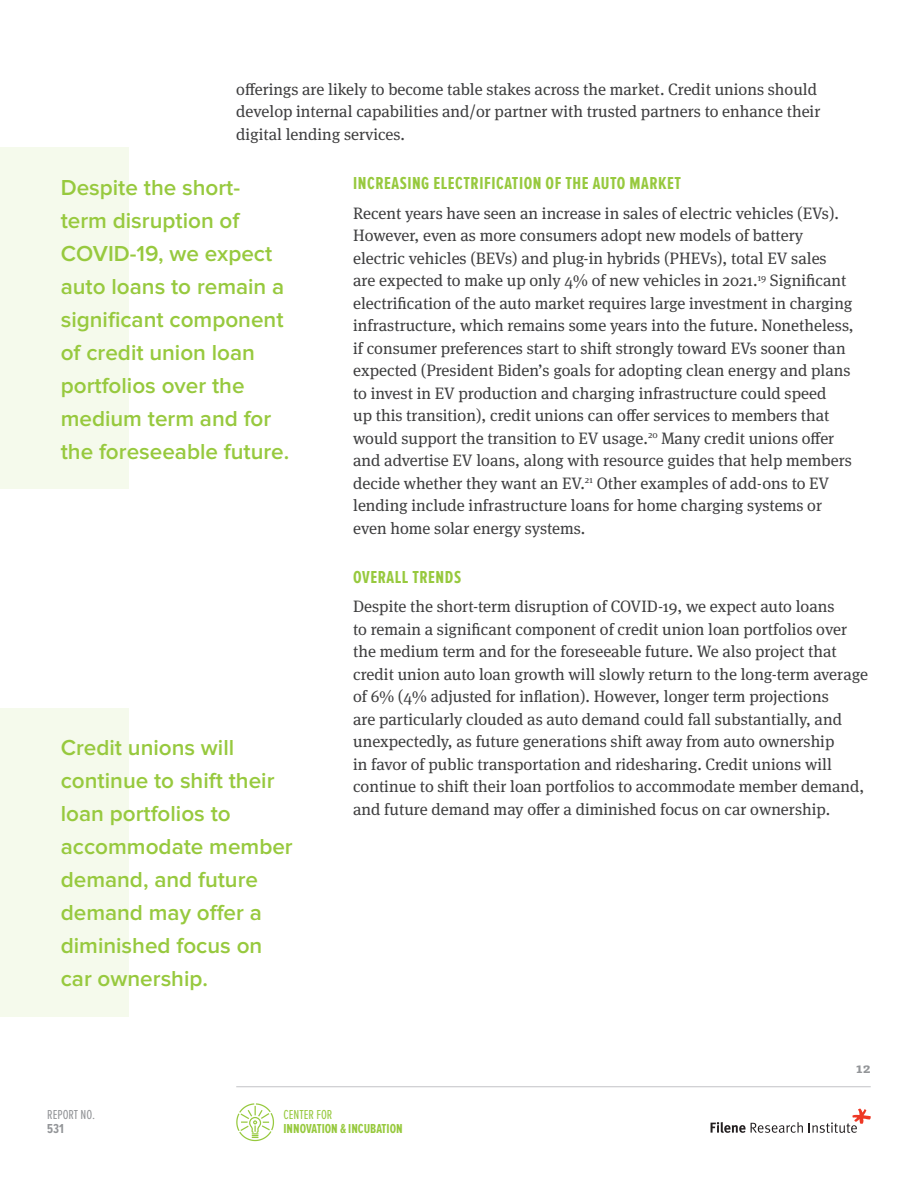
<style>
.page{position:relative;width:918px;height:1188px;background:#fff}
.page>*{position:absolute;margin:0;border:0;box-sizing:border-box;transform-origin:0 0}
.Sidebar___Pull_Quote{font:600 22.5px/33px "Proxima Nova";color:#97c93e}
.t1{font:700 18px "Proxima Nova Ex Cn";letter-spacing:.03em;color:#97c93e}
.Main_column___Basic{font:16.5px/22.5px "Meta Serif Pro";color:#3e3e3f}
.t2{font:700 13.5px "Proxima Nova Ex Cn";color:#97c93e}
.t3{font:13.5px "Proxima Nova Ex Cn";color:#97c93e}
.t4{font:13.5px "Proxima Nova Ex Cn";color:#939598}
.t5{font:700 13.5px "Proxima Nova Ex Cn";color:#939598}
.t6{font:700 13.5px "Tisa Pro";color:#939598}
</style>
<div class="page">
<hr style="left:236px;top:1086px;width:635px;height:1px;background:#c2c3c6">
<svg style="left:711px;top:1122px;width:92px;height:11px"></svg>
<svg style="left:809px;top:1109px;width:62px;height:24px"></svg>
<svg style="left:236px;top:1103px;width:38px;height:38px"></svg>
<div style="left:0;top:708px;width:128px;height:308px;background:#f5faec"></div>
<div style="left:0;top:147px;width:128px;height:342px;background:#f5faec"></div>
<p class="Main_column___Basic" style="left:236px;top:77px;width:586px">offerings are likely to become table stakes across the market. Credit unions should develop internal capabilities and/or partner with trusted partners to enhance their digital lending services.</p>
<p class="t1" style="left:353px;top:173px;width:329px">INCREASING ELECTRIFICATION OF THE AUTO MARKET</p>
<p class="Main_column___Basic" style="left:353px;top:201px;width:502px">Recent years have seen an increase in sales of electric vehicles (EVs).<br>However, even as more consumers adopt new models of battery electric vehicles (BEVs) and plug-in hybrids (PHEVs), total EV sales<br>are expected to make up only 4% of new vehicles in 2021.<sup>19</sup> Significant electrification of the auto market requires large investment in charging infrastructure, which remains some years into the future. Nonetheless, if consumer preferences start to shift strongly toward EVs sooner than expected (President Biden’s goals for adopting clean energy and plans to invest in EV production and charging infrastructure could speed<br>up this transition), credit unions can offer services to members that would support the transition to EV usage.<sup>20</sup> Many credit unions offer and advertise EV loans, along with resource guides that help members decide whether they want an EV.<sup>21</sup> Other examples of add-ons to EV lending include infrastructure loans for home charging systems or even home solar energy systems.</p>
<p class="t1" style="left:353px;top:567px;width:109px">OVERALL TRENDS</p>
<p class="Main_column___Basic" style="left:353px;top:594px;width:516px">Despite the short-term disruption of COVID-19, we expect auto loans<br>to remain a significant component of credit union loan portfolios over the medium term and for the foreseeable future. We also project that credit union auto loan growth will slowly return to the long-term average of 6% (4% adjusted for inflation). However, longer term projections<br>are particularly clouded as auto demand could fall substantially, and unexpectedly, as future generations shift away from auto ownership<br>in favor of public transportation and ridesharing. Credit unions will continue to shift their loan portfolios to accommodate member demand, and future demand may offer a diminished focus on car ownership.</p>
<p class="Sidebar___Pull_Quote" style="left:61px;top:170px;width:230px">Despite the short&shy;term disruption of<br>COVID-19, we expect auto loans to remain a significant component of credit union loan portfolios over the medium term and for the foreseeable future.</p>
<p class="Sidebar___Pull_Quote" style="left:61px;top:731px;width:233px">Credit unions will continue to shift their loan portfolios to accommodate member demand, and future demand may offer a diminished focus on car ownership.</p>
<p class="t4" style="left:47px;top:1105px;width:49px">REPORT NO.</p>
<p class="t5" style="left:47px;top:1121px;width:18px">531</p>
<p class="t3" style="left:284px;top:1105px;width:50px">CENTER FOR</p>
<p class="t2" style="left:284px;top:1121px;width:121px">INNOVATION &amp; INCUBATION</p>
<p class="t6" style="left:856px;top:1058px;width:16px">12</p>
</div>
